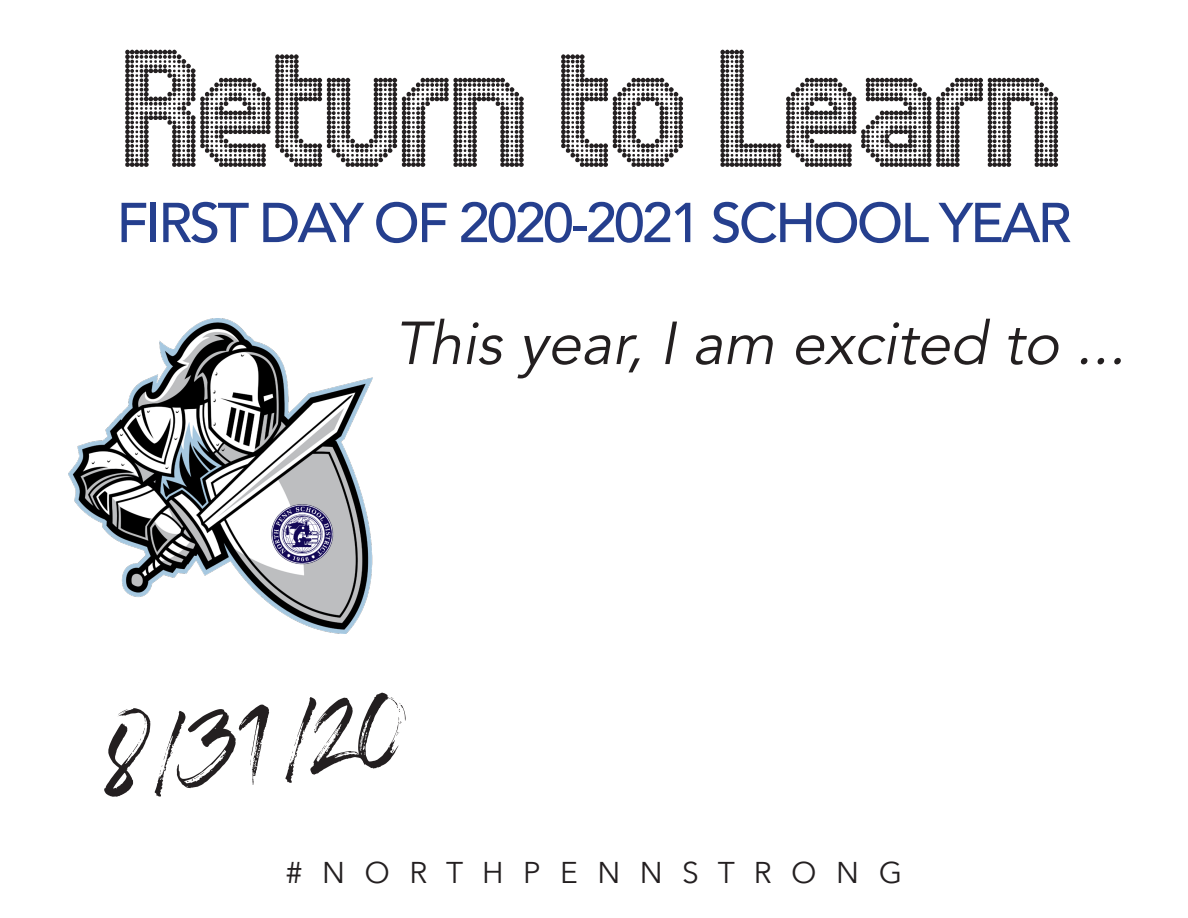
<style>
.page{position:relative;width:1188px;height:918px;background:#fff}
.page>*{position:absolute;margin:0;border:0;box-sizing:border-box;transform-origin:0 0}
.t1{font:300px "JD Digital";color:#231f20}
.t2{font:75px "Gloss And Bloom";color:#231f20}
.t3{font:italic 60px "Avenir";color:#231f20}
.t4{font:500 55.5px "Avenir";letter-spacing:-.05em;color:#253f8e}
.t5{font:30px "Avenir Next";color:#231f20}
</style>
<div class="page">
<img style="left:69px;top:319px;width:304px;height:315px">
<img style="left:269px;top:502px;width:65px;height:64px">
<p class="t1" style="left:125px;top:-112px;width:939px">Return to Learn</p>
<p class="t4" style="left:116px;top:175px;width:957px">FIRST DAY OF 2020-2021 SCHOOL YEAR</p>
<p class="t3" style="left:394px;top:308px;width:746px">This year, I am excited to ...</p>
<p class="t2" style="left:106px;top:725px;width:303px;rotate:-6deg">8/31/20</p>
<p class="t5" style="left:286px;top:847px;width:618px"># N O R T H P E N N S T R O N G</p>
</div>
